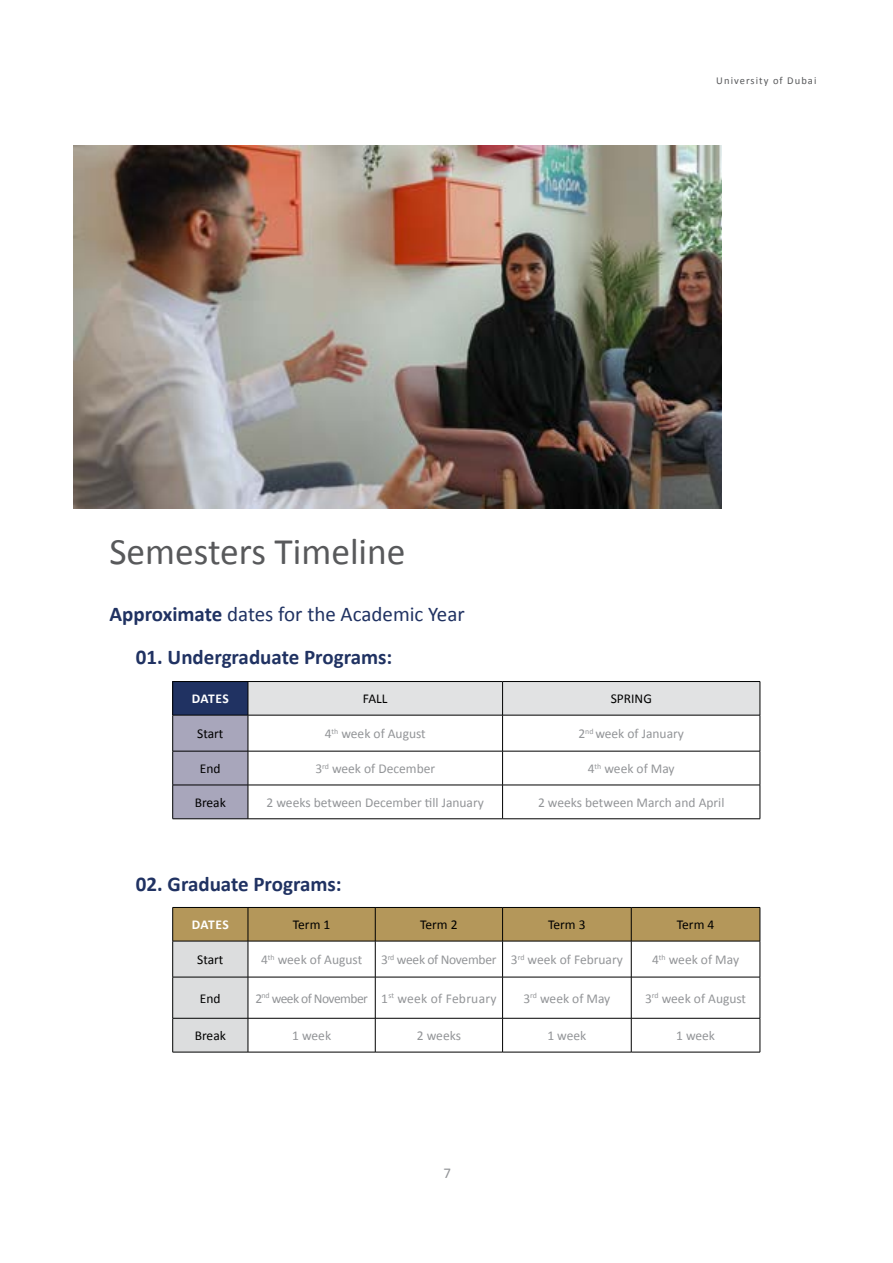
<style>
.page{position:relative;width:893px;height:1263px;background:#fff}
.page>*{position:absolute;margin:0;border:0;box-sizing:border-box;transform-origin:0 0}
.t1{font:37.5px "Calibri";color:#58595b}
.t2{font:700 21px "Calibri";color:#203262}
.t3{font:21px "Calibri";color:#203262}
.t4{font:15px "Calibri";color:#939598}
.t5{font:13.5px "Calibri";color:#939598}
.t6{font:13.5px "Calibri";color:#000}
.t7{font:700 13.5px "Calibri";letter-spacing:.025em;color:#fff}
.t8{font:10.5px "Calibri";letter-spacing:.1em;color:#58595b}
.s1{font-weight:700}
</style>
<div class="page">
<img style="left:74px;top:146px;width:647px;height:363px">
<svg style="left:173px;top:682px;width:587px;height:136px"></svg>
<hr style="left:172px;top:681px;width:76px;height:1px;background:#000101">
<hr style="left:172px;top:682px;width:1px;height:33px;background:#000101">
<hr style="left:248px;top:681px;width:255px;height:1px;background:#000101">
<hr style="left:248px;top:682px;width:1px;height:33px;background:#000101">
<hr style="left:503px;top:681px;width:257px;height:1px;background:#000101">
<hr style="left:502px;top:682px;width:1px;height:33px;background:#000101">
<hr style="left:760px;top:682px;width:1px;height:33px;background:#000101">
<hr style="left:172px;top:715px;width:76px;height:1px;background:#000101">
<hr style="left:172px;top:715px;width:1px;height:36px;background:#000101">
<hr style="left:248px;top:715px;width:255px;height:1px;background:#000101">
<hr style="left:248px;top:715px;width:1px;height:36px;background:#000101">
<hr style="left:503px;top:715px;width:257px;height:1px;background:#000101">
<hr style="left:502px;top:715px;width:1px;height:36px;background:#000101">
<hr style="left:760px;top:715px;width:1px;height:36px;background:#000101">
<hr style="left:172px;top:751px;width:76px;height:1px;background:#000101">
<hr style="left:172px;top:751px;width:1px;height:34px;background:#000101">
<hr style="left:248px;top:751px;width:255px;height:1px;background:#000101">
<hr style="left:248px;top:751px;width:1px;height:34px;background:#000101">
<hr style="left:503px;top:751px;width:257px;height:1px;background:#000101">
<hr style="left:502px;top:751px;width:1px;height:34px;background:#000101">
<hr style="left:760px;top:751px;width:1px;height:34px;background:#000101">
<hr style="left:172px;top:785px;width:76px;height:1px;background:#000101">
<hr style="left:172px;top:785px;width:1px;height:34px;background:#000101">
<hr style="left:248px;top:785px;width:255px;height:1px;background:#000101">
<hr style="left:248px;top:785px;width:1px;height:34px;background:#000101">
<hr style="left:503px;top:785px;width:257px;height:1px;background:#000101">
<hr style="left:502px;top:785px;width:1px;height:34px;background:#000101">
<hr style="left:760px;top:785px;width:1px;height:34px;background:#000101">
<hr style="left:172px;top:818px;width:76px;height:1px;background:#000101">
<hr style="left:248px;top:818px;width:255px;height:1px;background:#000101">
<hr style="left:503px;top:818px;width:257px;height:1px;background:#000101">
<svg style="left:173px;top:908px;width:587px;height:144px"></svg>
<hr style="left:172px;top:907px;width:76px;height:1px;background:#000101">
<hr style="left:172px;top:908px;width:1px;height:33px;background:#000101">
<hr style="left:248px;top:907px;width:127px;height:1px;background:#000101">
<hr style="left:248px;top:908px;width:1px;height:33px;background:#000101">
<hr style="left:503px;top:907px;width:128px;height:1px;background:#000101">
<hr style="left:172px;top:941px;width:76px;height:1px;background:#000101">
<hr style="left:172px;top:941px;width:1px;height:36px;background:#000101">
<hr style="left:248px;top:941px;width:127px;height:1px;background:#000101">
<hr style="left:248px;top:941px;width:1px;height:36px;background:#000101">
<hr style="left:503px;top:941px;width:128px;height:1px;background:#000101">
<hr style="left:172px;top:977px;width:76px;height:1px;background:#000101">
<hr style="left:172px;top:977px;width:1px;height:41px;background:#000101">
<hr style="left:248px;top:977px;width:127px;height:1px;background:#000101">
<hr style="left:248px;top:977px;width:1px;height:41px;background:#000101">
<hr style="left:503px;top:977px;width:128px;height:1px;background:#000101">
<hr style="left:375px;top:907px;width:128px;height:1px;background:#000101">
<hr style="left:375px;top:908px;width:1px;height:33px;background:#000101">
<hr style="left:502px;top:908px;width:1px;height:33px;background:#000101">
<hr style="left:375px;top:941px;width:128px;height:1px;background:#000101">
<hr style="left:375px;top:941px;width:1px;height:36px;background:#000101">
<hr style="left:502px;top:941px;width:1px;height:36px;background:#000101">
<hr style="left:375px;top:977px;width:128px;height:1px;background:#000101">
<hr style="left:375px;top:977px;width:1px;height:41px;background:#000101">
<hr style="left:502px;top:977px;width:1px;height:41px;background:#000101">
<hr style="left:631px;top:907px;width:129px;height:1px;background:#000101">
<hr style="left:760px;top:908px;width:1px;height:33px;background:#000101">
<hr style="left:631px;top:941px;width:129px;height:1px;background:#000101">
<hr style="left:760px;top:941px;width:1px;height:36px;background:#000101">
<hr style="left:631px;top:977px;width:129px;height:1px;background:#000101">
<hr style="left:760px;top:977px;width:1px;height:41px;background:#000101">
<hr style="left:631px;top:908px;width:1px;height:33px;background:#000101">
<hr style="left:631px;top:941px;width:1px;height:36px;background:#000101">
<hr style="left:631px;top:977px;width:1px;height:41px;background:#000101">
<hr style="left:172px;top:1018px;width:76px;height:1px;background:#000101">
<hr style="left:172px;top:1018px;width:1px;height:34px;background:#000101">
<hr style="left:248px;top:1018px;width:127px;height:1px;background:#000101">
<hr style="left:248px;top:1018px;width:1px;height:34px;background:#000101">
<hr style="left:503px;top:1018px;width:128px;height:1px;background:#000101">
<hr style="left:172px;top:1052px;width:76px;height:1px;background:#000101">
<hr style="left:248px;top:1052px;width:127px;height:1px;background:#000101">
<hr style="left:503px;top:1052px;width:128px;height:1px;background:#000101">
<hr style="left:375px;top:1018px;width:128px;height:1px;background:#000101">
<hr style="left:375px;top:1018px;width:1px;height:34px;background:#000101">
<hr style="left:502px;top:1018px;width:1px;height:34px;background:#000101">
<hr style="left:375px;top:1052px;width:128px;height:1px;background:#000101">
<hr style="left:631px;top:1018px;width:129px;height:1px;background:#000101">
<hr style="left:760px;top:1018px;width:1px;height:34px;background:#000101">
<hr style="left:631px;top:1052px;width:129px;height:1px;background:#000101">
<hr style="left:631px;top:1018px;width:1px;height:34px;background:#000101">
<h1 class="t1" style="left:109px;top:525px;width:298px">Semesters Timeline</h1>
<h2 class="t3" style="left:109px;top:599px;width:357px"><span class="s1">Approximate</span> dates for the Academic Year</h2>
<h2 class="t2" style="left:136px;top:642px;width:258px">01. Undergraduate Programs:</h2>
<p class="t8" style="left:716px;top:74px;width:102px">University of Dubai</p>
<p class="t7" style="left:192px;top:689px;width:38px">DATES</p>
<p class="t6" style="left:363px;top:689px;width:26px">FALL</p>
<p class="t6" style="left:611px;top:689px;width:43px">SPRING</p>
<p class="t6" style="left:197px;top:724px;width:28px">Start</p>
<p class="t5" style="left:325px;top:724px;width:103px">4<sup>th</sup> week of August</p>
<p class="t5" style="left:578px;top:724px;width:107px">2<sup>nd</sup> week of January</p>
<p class="t6" style="left:200px;top:759px;width:22px">End</p>
<p class="t5" style="left:315px;top:759px;width:121px">3<sup>rd</sup> week of December</p>
<p class="t5" style="left:588px;top:759px;width:88px">4<sup>th</sup> week of May</p>
<p class="t6" style="left:195px;top:793px;width:33px">Break</p>
<p class="t5" style="left:267px;top:793px;width:219px">2 weeks between December till January</p>
<p class="t5" style="left:538px;top:793px;width:188px">2 weeks between March and April</p>
<h2 class="t2" style="left:136px;top:869px;width:207px">02. Graduate Programs:</h2>
<p class="t7" style="left:192px;top:915px;width:38px">DATES</p>
<p class="t6" style="left:293px;top:915px;width:39px">Term 1</p>
<p class="t6" style="left:420px;top:915px;width:39px">Term 2</p>
<p class="t6" style="left:548px;top:915px;width:39px">Term 3</p>
<p class="t6" style="left:677px;top:915px;width:39px">Term 4</p>
<p class="t6" style="left:197px;top:950px;width:28px">Start</p>
<p class="t5" style="left:261px;top:950px;width:103px">4<sup>th</sup> week of August</p>
<p class="t5" style="left:381px;top:950px;width:243px">3<sup>rd</sup> week of November 3<sup>rd</sup> week of February</p>
<p class="t5" style="left:652px;top:950px;width:88px">4<sup>th</sup> week of May</p>
<p class="t6" style="left:200px;top:989px;width:22px">End</p>
<p class="t5" style="left:255px;top:989px;width:243px">2<sup>nd</sup> week of November 1<sup>st</sup> week of February</p>
<p class="t5" style="left:523px;top:989px;width:88px">3<sup>rd</sup> week of May</p>
<p class="t5" style="left:645px;top:989px;width:103px">3<sup>rd</sup> week of August</p>
<p class="t6" style="left:195px;top:1026px;width:33px">Break</p>
<p class="t5" style="left:292px;top:1026px;width:41px">1 week</p>
<p class="t5" style="left:417px;top:1026px;width:46px">2 weeks</p>
<p class="t5" style="left:547px;top:1026px;width:41px">1 week</p>
<p class="t5" style="left:676px;top:1026px;width:41px">1 week</p>
<p class="t4" style="left:443px;top:1163px;width:9px">7</p>
</div>
